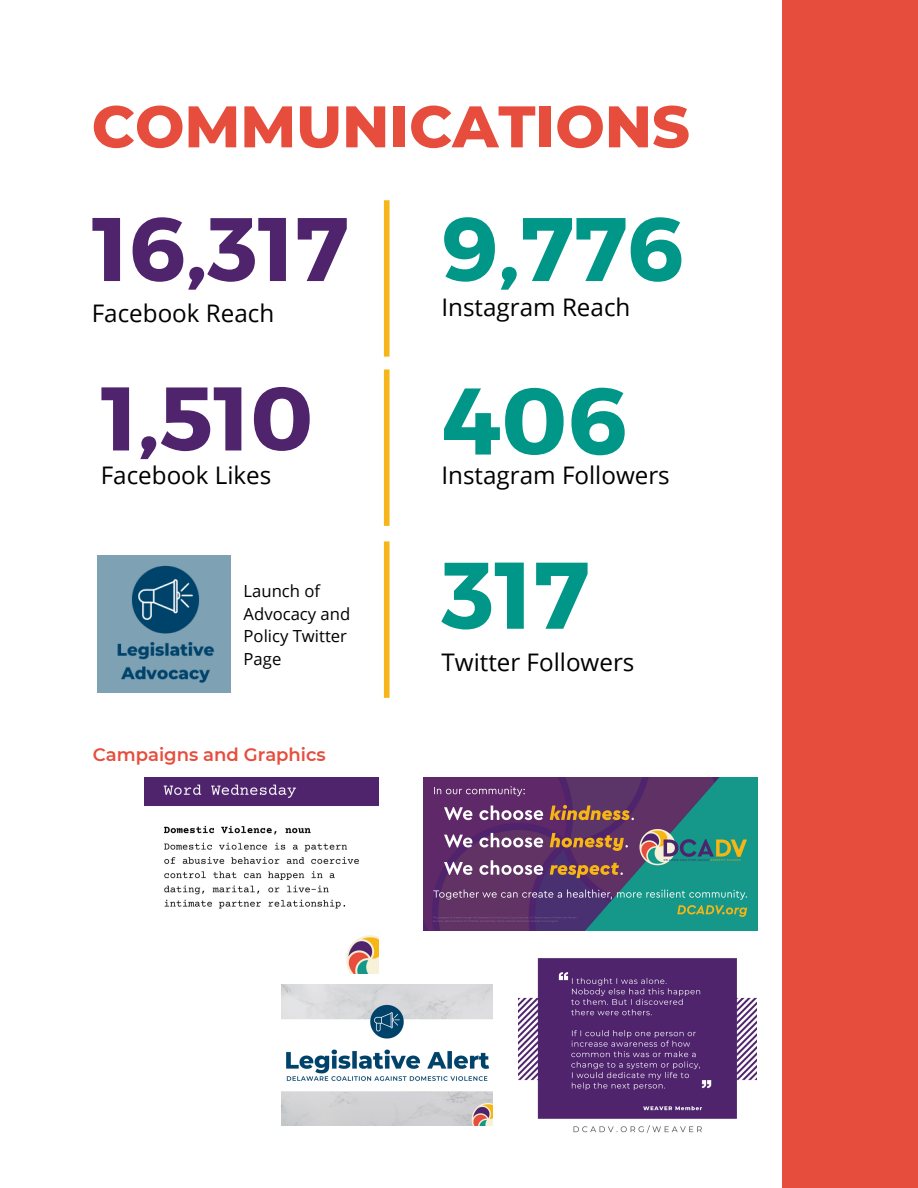
<style>
.page{position:relative;width:918px;height:1188px;background:#fff}
.page>*{position:absolute;margin:0;border:0;box-sizing:border-box;transform-origin:0 0}
.t1{font:700 94.35px "Montserrat";color:#009789}
.t2{font:700 90px "Montserrat";color:#4f246d}
.t3{font:700 90px "Montserrat";color:#009789}
.t4{font:800 58.5px "Montserrat";color:#e64d3c}
.t5{font:24.15px "Open Sans";color:#000}
.t6{font:600 18px "Montserrat";color:#e64d3c}
.t7{font:16.65px/22.5px "Open Sans";color:#000}
</style>
<div class="page">
<div style="left:782px;top:0;width:136px;height:1188px;background:#e64d3c"></div>
<img style="left:281px;top:985px;width:212px;height:141px">
<img style="left:145px;top:777px;width:234px;height:196px">
<img style="left:423px;top:777px;width:334px;height:153px">
<img style="left:518px;top:958px;width:239px;height:175px">
<div style="left:384px;top:200px;width:6px;height:157px;background:#f6b619"></div>
<div style="left:384px;top:369px;width:6px;height:157px;background:#f6b619"></div>
<div style="left:384px;top:541px;width:6px;height:157px;background:#f6b619"></div>
<img style="left:98px;top:556px;width:132px;height:136px">
<h3 class="t4" style="left:92px;top:91px;width:600px">COMMUNICATIONS</h3>
<h2 class="t2" style="left:92px;top:191px;width:258px">16,317</h2>
<p class="t5" style="left:92px;top:297px;width:184px">Facebook Reach</p>
<h2 class="t2" style="left:101px;top:360px;width:214px">1,510</h2>
<p class="t5" style="left:101px;top:458px;width:172px">Facebook Likes</p>
<p class="t7" style="left:244px;top:579px;width:108px">Launch of<br>Advocacy and<br>Policy Twitter<br>Page</p>
<p class="t6" style="left:93px;top:744px;width:235px">Campaigns and Graphics</p>
<h2 class="t3" style="left:441px;top:191px;width:244px">9,776</h2>
<p class="t5" style="left:441px;top:290px;width:190px">Instagram Reach</p>
<h1 class="t1" style="left:441px;top:360px;width:187px">406</h1>
<p class="t5" style="left:441px;top:458px;width:230px">Instagram Followers</p>
<h1 class="t1" style="left:441px;top:534px;width:149px">317</h1>
<p class="t5" style="left:441px;top:645px;width:194px">Twitter Followers</p>
</div>
